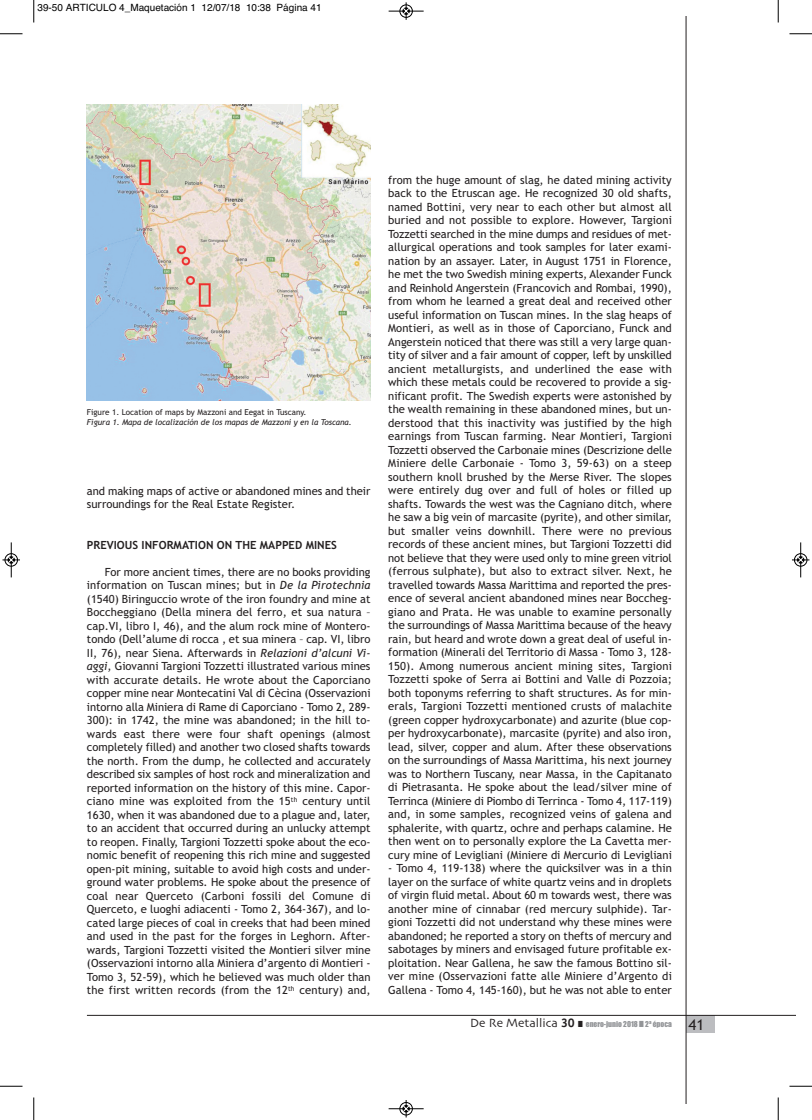
<style>
.page{position:relative;width:812px;height:1120px;background:#fff}
.page>*{position:absolute;margin:0;border:0;box-sizing:border-box;transform-origin:0 0}
.t1{font:11.25px/13.5px "Trebuchet MS";color:#231f20;text-align:justify}
.t2{font:700 11.25px "Trebuchet MS";color:#231f20}
.t3{font:10px "Helvetica";color:#000}
.t4{font:italic 8.12px "Trebuchet MS";color:#231f20}
.t5{font:8.12px "Trebuchet MS";color:#231f20}
.t6{font:7.5px "Impact";color:#939598}
.s1{font-style:italic}
.s2{font-family:"Skia";font-size:12.5px;color:#231f20}
.s3{font-family:"Officina Sans Std";font-weight:700;font-size:12.5px;color:#231f20}
.s4{color:#231f20}
.s5{font-family:"Trebuchet MS";font-size:15px;color:#231f20}
</style>
<div class="page">
<div style="left:686px;top:1015px;width:28px;height:18px;background:#bcbdc0"></div>
<hr style="left:685px;top:16px;width:1px;height:1088px;background:#231f20">
<hr style="left:87px;top:1015px;width:709px;height:1px;background:#231f20">
<img style="left:87px;top:105px;width:283px;height:296px">
<svg style="left:33px;top:0;width:2px;height:23px"></svg>
<svg style="left:0;top:33px;width:22px;height:2px"></svg>
<svg style="left:777px;top:0;width:2px;height:23px"></svg>
<svg style="left:789px;top:33px;width:23px;height:2px"></svg>
<svg style="left:33px;top:1097px;width:2px;height:23px"></svg>
<svg style="left:0;top:1086px;width:22px;height:1px"></svg>
<svg style="left:777px;top:1097px;width:2px;height:23px"></svg>
<svg style="left:789px;top:1086px;width:23px;height:1px"></svg>
<div style="left:399px;top:4px;width:14px;height:14px;border:1px solid #fff;border-radius:50%"></div>
<hr style="left:388px;top:11px;width:35px;height:1px;background:#000">
<div style="left:400px;top:5px;width:12px;height:13px;border:1px solid #000;border-radius:50%"></div>
<svg style="left:403px;top:2px;width:6px;height:18px"></svg>
<div style="left:399px;top:1102px;width:14px;height:13px;border:1px solid #fff;border-radius:50%"></div>
<hr style="left:388px;top:1108px;width:35px;height:1px;background:#000">
<div style="left:400px;top:1102px;width:12px;height:13px;border:1px solid #000;border-radius:50%"></div>
<svg style="left:403px;top:1100px;width:6px;height:17px"></svg>
<div style="left:5px;top:553px;width:13px;height:14px;border:1px solid #fff;border-radius:50%"></div>
<hr style="left:11px;top:542px;width:1px;height:35px;background:#000">
<div style="left:5px;top:553px;width:13px;height:13px;border:1px solid #000;border-radius:50%"></div>
<svg style="left:2px;top:557px;width:18px;height:6px"></svg>
<div style="left:794px;top:553px;width:13px;height:14px;border:1px solid #fff;border-radius:50%"></div>
<hr style="left:800px;top:542px;width:1px;height:35px;background:#000">
<div style="left:794px;top:553px;width:13px;height:13px;border:1px solid #000;border-radius:50%"></div>
<svg style="left:792px;top:557px;width:17px;height:6px"></svg>
<p class="t3" style="left:38px;top:2px;width:286px">39-50 ARTICULO 4_Maquetación 1 12/07/18 10:38 Página 41</p>
<p class="t5" style="left:87px;top:407px;width:221px">Figure 1. Location of maps by Mazzoni and Eegat in Tuscany.</p>
<p class="t4" style="left:87px;top:417px;width:266px">Figura 1. Mapa de localización de los mapas de Mazzoni y en la Toscana.</p>
<p class="t1" style="left:87px;top:484px;width:285px">and making maps of active or abandoned mines and their surroundings for the Real Estate Register.</p>
<p class="t2" style="left:87px;top:538px;width:251px">PREVIOUS INFORMATION ON THE MAPPED MINES</p>
<p class="t1" style="left:87px;top:565px;width:285px;text-indent:18px">For more ancient times, there are no books providing information on Tuscan mines; but in <span class="s1">De la Pirotechnia </span>(1540) Biringuccio wrote of the iron foundry and mine at Boccheggiano (Della minera del ferro, et sua natura – cap.VI, libro I, 46), and the alum rock mine of Montero&shy;tondo (Dell’alume di rocca , et sua minera – cap. VI, libro II, 76), near Siena. Afterwards in <span class="s1">Relazioni d’alcuni Vi&shy;aggi</span>, Giovanni Targioni Tozzetti illustrated various mines with accurate details. He wrote about the Caporciano copper mine near Montecatini Val di Cècina (Osservazioni intorno alla Miniera di Rame di Caporciano - Tomo 2, 289- 300): in 1742, the mine was abandoned; in the hill to&shy;wards east there were four shaft openings (almost completely filled) and another two closed shafts towards the north. From the dump, he collected and accurately described six samples of host rock and mineralization and reported information on the history of this mine. Capor&shy;ciano mine was exploited from the 15<sup>th</sup> century until 1630, when it was abandoned due to a plague and, later, to an accident that occurred during an unlucky attempt to reopen. Finally, Targioni Tozzetti spoke about the eco&shy;nomic benefit of reopening this rich mine and suggested open-pit mining, suitable to avoid high costs and under&shy;ground water problems. He spoke about the presence of coal near Querceto (Carboni fossili del Comune di Querceto, e luoghi adiacenti - Tomo 2, 364-367), and lo&shy;cated large pieces of coal in creeks that had been mined and used in the past for the forges in Leghorn. After&shy;wards, Targioni Tozzetti visited the Montieri silver mine (Osservazioni intorno alla Miniera d’argento di Montieri - Tomo 3, 52-59), which he believed was much older than the first written records (from the 12<sup>th</sup> century) and,</p>
<p class="t1" style="left:388px;top:173px;width:285px">from the huge amount of slag, he dated mining activity back to the Etruscan age. He recognized 30 old shafts, named Bottini, very near to each other but almost all buried and not possible to explore. However, Targioni Tozzetti searched in the mine dumps and residues of met&shy;allurgical operations and took samples for later exami&shy;nation by an assayer. Later, in August 1751 in Florence, he met the two Swedish mining experts, Alexander Funck and Reinhold Angerstein (Francovich and Rombai, 1990), from whom he learned a great deal and received other useful information on Tuscan mines. In the slag heaps of Montieri, as well as in those of Caporciano, Funck and Angerstein noticed that there was still a very large quan&shy;tity of silver and a fair amount of copper, left by unskilled ancient metallurgists, and underlined the ease with which these metals could be recovered to provide a sig&shy;nificant profit. The Swedish experts were astonished by the wealth remaining in these abandoned mines, but un&shy;derstood that this inactivity was justified by the high earnings from Tuscan farming. Near Montieri, Targioni Tozzetti observed the Carbonaie mines (Descrizione delle Miniere delle Carbonaie - Tomo 3, 59-63) on a steep southern knoll brushed by the Merse River. The slopes were entirely dug over and full of holes or filled up shafts. Towards the west was the Cagniano ditch, where he saw a big vein of marcasite (pyrite), and other similar, but smaller veins downhill. There were no previous records of these ancient mines, but Targioni Tozzetti did not believe that they were used only to mine green vitriol (ferrous sulphate), but also to extract silver. Next, he travelled towards Massa Marittima and reported the pres&shy;ence of several ancient abandoned mines near Boccheg&shy;giano and Prata. He was unable to examine personally the surroundings of Massa Marittima because of the heavy rain, but heard and wrote down a great deal of useful in&shy;formation (Minerali del Territorio di Massa - Tomo 3, 128- 150). Among numerous ancient mining sites, Targioni Tozzetti spoke of Serra ai Bottini and Valle di Pozzoia; both toponyms referring to shaft structures. As for min&shy;erals, Targioni Tozzetti mentioned crusts of malachite (green copper hydroxycarbonate) and azurite (blue cop&shy;per hydroxycarbonate), marcasite (pyrite) and also iron, lead, silver, copper and alum. After these observations on the surroundings of Massa Marittima, his next journey was to Northern Tuscany, near Massa, in the Capitanato di Pietrasanta. He spoke about the lead/silver mine of Terrinca (Miniere di Piombo di Terrinca - Tomo 4, 117-119) and, in some samples, recognized veins of galena and sphalerite, with quartz, ochre and perhaps calamine. He then went on to personally explore the La Cavetta mer&shy;cury mine of Levigliani (Miniere di Mercurio di Levigliani</p>
<p class="t1" style="left:388px;top:862px;width:285px">- Tomo 4, 119-138) where the quicksilver was in a thin layer on the surface of white quartz veins and in droplets of virgin fluid metal. About 60 m towards west, there was another mine of cinnabar (red mercury sulphide). Tar&shy;gioni Tozzetti did not understand why these mines were abandoned; he reported a story on thefts of mercury and sabotages by miners and envisaged future profitable ex&shy;ploitation. Near Gallena, he saw the famous Bottino sil&shy;ver mine (Osservazioni fatte alle Miniere d’Argento di Gallena - Tomo 4, 145-160), but he was not able to enter</p>
<p class="t6" style="left:470px;top:1020px;width:236px"><span class="s2">De Re Metallica</span> <span class="s3">30</span> <span class="s4">■</span> ENERO-JUNIO 2018 ■ 2ª ÉPOCA <span class="s5">41</span></p>
</div>
